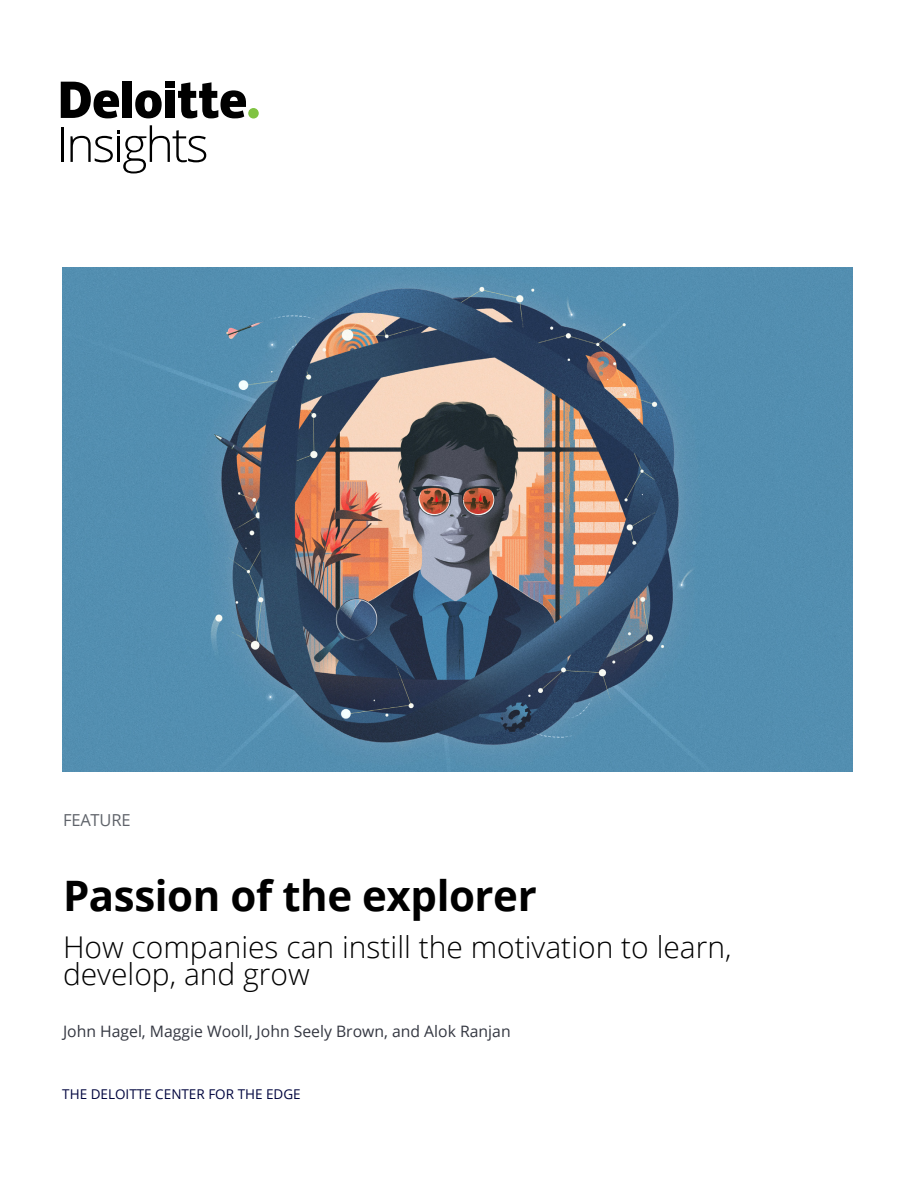
<style>
.page{position:relative;width:918px;height:1188px;background:#fff}
.page>*{position:absolute;margin:0;border:0;box-sizing:border-box;transform-origin:0 0}
.t1{font:700 42px "Open Sans";letter-spacing:-.01em;color:#000}
.t2{font:300 30px/27px "Open Sans";color:#000}
.t3{font:16.5px "Open Sans";letter-spacing:-.01em;color:#5f636a}
.t4{font:15.75px "Open Sans";color:#343741}
.t5{font:13.5px "Open Sans";color:#00053e}
</style>
<div class="page">
<img style="left:63px;top:268px;width:789px;height:504px">
<div style="left:248px;top:108px;width:11px;height:11px;background:#80c342;border-radius:50%"></div>
<div style="left:123px;top:82px;width:9px;height:36px;background:#000"></div>
<svg style="left:135px;top:90px;width:27px;height:28px"></svg>
<div style="left:165px;top:91px;width:9px;height:27px;background:#000"></div>
<div style="left:165px;top:82px;width:9px;height:6px;background:#000"></div>
<svg style="left:178px;top:82px;width:68px;height:36px"></svg>
<svg style="left:61px;top:82px;width:58px;height:36px"></svg>
<hr style="left:61px;top:128px;width:2px;height:34px;background:#000">
<svg style="left:70px;top:125px;width:136px;height:48px"></svg>
<p class="t3" style="left:63px;top:809px;width:69px">FEATURE</p>
<h1 class="t1" style="left:63px;top:866px;width:475px">Passion of the explorer</h1>
<p class="t2" style="left:63px;top:933px;width:670px">How companies can instill the motivation to learn, develop, and grow</p>
<p class="t4" style="left:63px;top:1021px;width:449px">John Hagel, Maggie Wooll, John Seely Brown, and Alok Ranjan</p>
<p class="t5" style="left:62px;top:1085px;width:240px">THE DELOITTE CENTER FOR THE EDGE</p>
</div>
